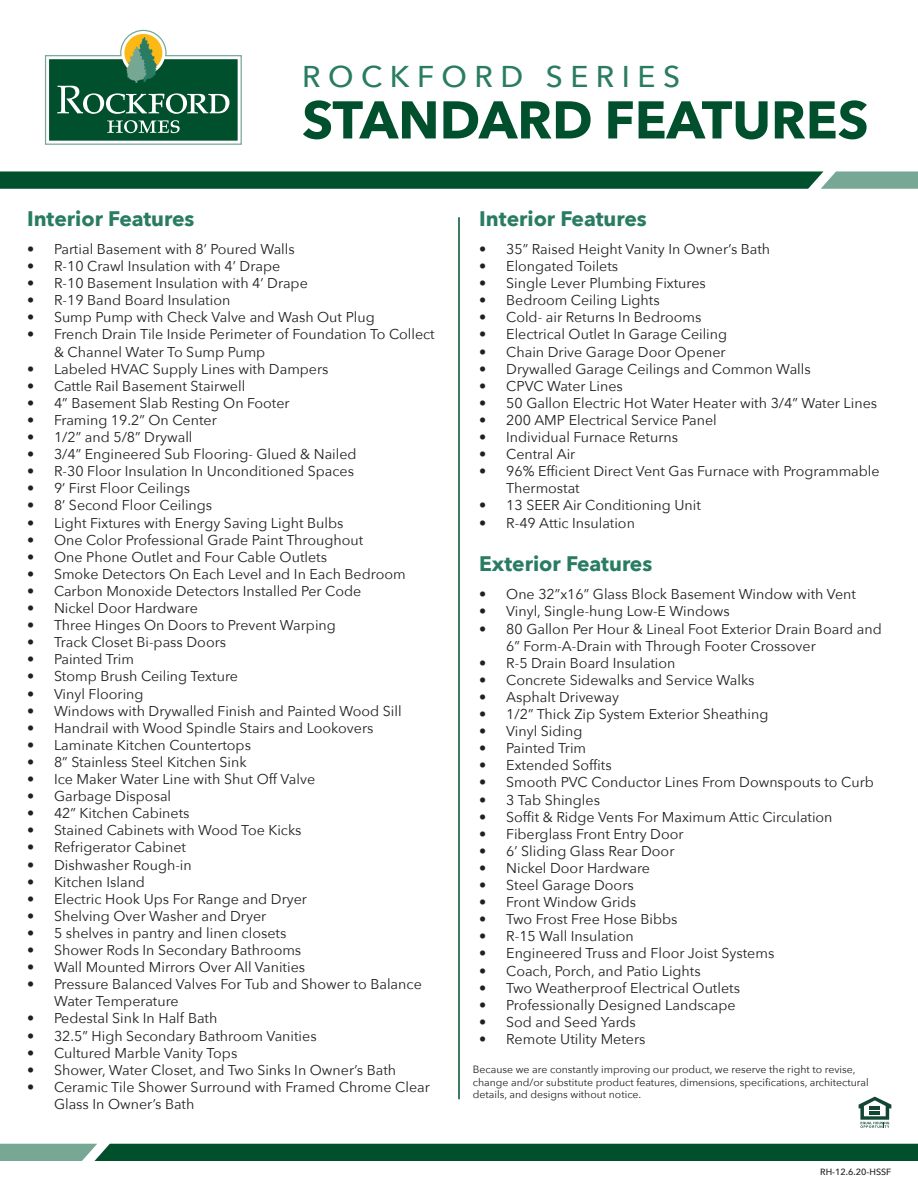
<style>
.page{position:relative;width:918px;height:1188px;background:#fff}
.page>*{position:absolute;margin:0;border:0;box-sizing:border-box;transform-origin:0 0}
.t1{font:700 52.5px "Avenir Next";color:#00502e}
.t2{font:500 30px "Avenir Next";letter-spacing:.25em;color:#297c62}
.t3{font:700 21px "Avenir Next";color:#297c62}
.t4{font:14.25px/17.1px "Avenir Next";color:#231f20}
.t5{font:10.5px/12.6px "Avenir Next";color:#231f20}
.t6{font:500 9px "Avenir Next";color:#231f20}
</style>
<div class="page">
<svg style="left:0;top:171px;width:918px;height:18px;background:#186142"></svg>
<svg style="left:0;top:1144px;width:918px;height:17px;background:#0f5a3b"></svg>
<svg style="left:44px;top:29px;width:198px;height:116px"></svg>
<hr style="left:458px;top:217px;width:2px;height:882px;background:#00502e">
<svg style="left:859px;top:1097px;width:32px;height:31px"></svg>
<hr style="left:870px;top:1106px;width:10px;height:4px;background:#124633">
<hr style="left:870px;top:1111px;width:10px;height:4px;background:#124633">
<p class="t2" style="left:302px;top:52px;width:379px">ROCKFORD SERIES</p>
<p class="t1" style="left:302px;top:75px;width:568px">STANDARD FEATURES</p>
<p class="t3" style="left:27px;top:200px;width:169px">Interior Features</p>
<p class="t4" style="left:27px;top:240px;width:269px">• Partial Basement with 8’ Poured Walls</p>
<p class="t4" style="left:27px;top:257px;width:255px">• R-10 Crawl Insulation with 4’ Drape</p>
<p class="t4" style="left:27px;top:274px;width:282px">• R-10 Basement Insulation with 4’ Drape</p>
<p class="t4" style="left:27px;top:291px;width:205px">• R-19 Band Board Insulation</p>
<p class="t4" style="left:27px;top:308px;width:349px">• Sump Pump with Check Valve and Wash Out Plug</p>
<p class="t4" style="left:54px;top:325px;width:382px;text-indent:-27px">• French Drain Tile Inside Perimeter of Foundation To Collect &amp; Channel Water To Sump Pump</p>
<p class="t4" style="left:27px;top:360px;width:303px">• Labeled HVAC Supply Lines with Dampers</p>
<p class="t4" style="left:27px;top:377px;width:220px">• Cattle Rail Basement Stairwell</p>
<p class="t4" style="left:27px;top:394px;width:264px">• 4” Basement Slab Resting On Footer</p>
<p class="t4" style="left:27px;top:411px;width:191px">• Framing 19.2” On Center</p>
<p class="t4" style="left:27px;top:428px;width:167px">• 1/2” and 5/8” Drywall</p>
<p class="t4" style="left:27px;top:445px;width:331px">• 3/4” Engineered Sub Flooring- Glued &amp; Nailed</p>
<p class="t4" style="left:27px;top:462px;width:329px">• R-30 Floor Insulation In Unconditioned Spaces</p>
<p class="t4" style="left:27px;top:479px;width:165px">• 9’ First Floor Ceilings</p>
<p class="t4" style="left:27px;top:496px;width:187px">• 8’ Second Floor Ceilings</p>
<p class="t4" style="left:27px;top:513px;width:318px">• Light Fixtures with Energy Saving Light Bulbs</p>
<p class="t4" style="left:27px;top:531px;width:338px">• One Color Professional Grade Paint Throughout</p>
<p class="t4" style="left:27px;top:548px;width:302px">• One Phone Outlet and Four Cable Outlets</p>
<p class="t4" style="left:27px;top:565px;width:380px">• Smoke Detectors On Each Level and In Each Bedroom</p>
<p class="t4" style="left:27px;top:582px;width:336px">• Carbon Monoxide Detectors Installed Per Code</p>
<p class="t4" style="left:27px;top:599px;width:172px">• Nickel Door Hardware</p>
<p class="t4" style="left:27px;top:616px;width:310px">• Three Hinges On Doors to Prevent Warping</p>
<p class="t4" style="left:27px;top:633px;width:201px">• Track Closet Bi-pass Doors</p>
<p class="t4" style="left:27px;top:650px;width:108px">• Painted Trim</p>
<p class="t4" style="left:27px;top:667px;width:213px">• Stomp Brush Ceiling Texture</p>
<p class="t4" style="left:27px;top:684px;width:118px">• Vinyl Flooring</p>
<p class="t4" style="left:27px;top:702px;width:376px">• Windows with Drywalled Finish and Painted Wood Sill</p>
<p class="t4" style="left:27px;top:719px;width:348px">• Handrail with Wood Spindle Stairs and Lookovers</p>
<p class="t4" style="left:27px;top:736px;width:226px">• Laminate Kitchen Countertops</p>
<p class="t4" style="left:27px;top:753px;width:221px">• 8” Stainless Steel Kitchen Sink</p>
<p class="t4" style="left:27px;top:770px;width:290px">• Ice Maker Water Line with Shut Off Valve</p>
<p class="t4" style="left:27px;top:787px;width:146px">• Garbage Disposal</p>
<p class="t4" style="left:27px;top:804px;width:164px">• 42” Kitchen Cabinets</p>
<p class="t4" style="left:27px;top:821px;width:276px">• Stained Cabinets with Wood Toe Kicks</p>
<p class="t4" style="left:27px;top:838px;width:161px">• Refrigerator Cabinet</p>
<p class="t4" style="left:27px;top:855px;width:166px">• Dishwasher Rough-in</p>
<p class="t4" style="left:27px;top:873px;width:120px">• Kitchen Island</p>
<p class="t4" style="left:27px;top:890px;width:282px">• Electric Hook Ups For Range and Dryer</p>
<p class="t4" style="left:27px;top:907px;width:241px">• Shelving Over Washer and Dryer</p>
<p class="t4" style="left:27px;top:924px;width:261px">• 5 shelves in pantry and linen closets</p>
<p class="t4" style="left:27px;top:941px;width:276px">• Shower Rods In Secondary Bathrooms</p>
<p class="t4" style="left:27px;top:958px;width:280px">• Wall Mounted Mirrors Over All Vanities</p>
<p class="t4" style="left:54px;top:975px;width:369px;text-indent:-27px">• Pressure Balanced Valves For Tub and Shower to Balance<br>Water Temperature</p>
<p class="t4" style="left:27px;top:1009px;width:192px">• Pedestal Sink In Half Bath</p>
<p class="t4" style="left:27px;top:1026px;width:291px">• 32.5” High Secondary Bathroom Vanities</p>
<p class="t4" style="left:27px;top:1044px;width:212px">• Cultured Marble Vanity Tops</p>
<p class="t4" style="left:27px;top:1061px;width:371px">• Shower, Water Closet, and Two Sinks In Owner’s Bath</p>
<p class="t4" style="left:54px;top:1078px;width:377px;text-indent:-27px">• Ceramic Tile Shower Surround with Framed Chrome Clear<br>Glass In Owner’s Bath</p>
<p class="t3" style="left:479px;top:200px;width:169px">Interior Features</p>
<p class="t4" style="left:479px;top:240px;width:293px">• 35” Raised Height Vanity In Owner’s Bath</p>
<p class="t4" style="left:479px;top:257px;width:141px">• Elongated Toilets</p>
<p class="t4" style="left:479px;top:274px;width:228px">• Single Lever Plumbing Fixtures</p>
<p class="t4" style="left:479px;top:291px;width:182px">• Bedroom Ceiling Lights</p>
<p class="t4" style="left:479px;top:308px;width:224px">• Cold- air Returns In Bedrooms</p>
<p class="t4" style="left:479px;top:325px;width:249px">• Electrical Outlet In Garage Ceiling</p>
<p class="t4" style="left:479px;top:342px;width:248px">• Chain Drive Garage Door Opener</p>
<p class="t4" style="left:479px;top:360px;width:333px">• Drywalled Garage Ceilings and Common Walls</p>
<p class="t4" style="left:479px;top:377px;width:145px">• CPVC Water Lines</p>
<p class="t4" style="left:479px;top:394px;width:399px">• 50 Gallon Electric Hot Water Heater with 3/4” Water Lines</p>
<p class="t4" style="left:479px;top:411px;width:239px">• 200 AMP Electrical Service Panel</p>
<p class="t4" style="left:479px;top:428px;width:200px">• Individual Furnace Returns</p>
<p class="t4" style="left:479px;top:445px;width:98px">• Central Air</p>
<p class="t4" style="left:506px;top:462px;width:375px;text-indent:-27px">• 96% Efficient Direct Vent Gas Furnace with Programmable<br>Thermostat</p>
<p class="t4" style="left:479px;top:496px;width:223px">• 13 SEER Air Conditioning Unit</p>
<p class="t4" style="left:479px;top:513px;width:157px">• R-49 Attic Insulation</p>
<p class="t3" style="left:479px;top:546px;width:175px">Exterior Features</p>
<p class="t4" style="left:479px;top:585px;width:378px">• One 32”x16” Glass Block Basement Window with Vent</p>
<p class="t4" style="left:479px;top:602px;width:252px">• Vinyl, Single-hung Low-E Windows</p>
<p class="t4" style="left:506px;top:619px;width:377px;text-indent:-27px">• 80 Gallon Per Hour &amp; Lineal Foot Exterior Drain Board and<br>6” Form-A-Drain with Through Footer Crossover</p>
<p class="t4" style="left:479px;top:654px;width:198px">• R-5 Drain Board Insulation</p>
<p class="t4" style="left:479px;top:671px;width:277px">• Concrete Sidewalks and Service Walks</p>
<p class="t4" style="left:479px;top:688px;width:141px">• Asphalt Driveway</p>
<p class="t4" style="left:479px;top:705px;width:291px">• 1/2” Thick Zip System Exterior Sheathing</p>
<p class="t4" style="left:479px;top:722px;width:105px">• Vinyl Siding</p>
<p class="t4" style="left:479px;top:739px;width:108px">• Painted Trim</p>
<p class="t4" style="left:479px;top:756px;width:134px">• Extended Soffits</p>
<p class="t4" style="left:479px;top:773px;width:396px">• Smooth PVC Conductor Lines From Downspouts to Curb</p>
<p class="t4" style="left:479px;top:790px;width:122px">• 3 Tab Shingles</p>
<p class="t4" style="left:479px;top:808px;width:355px">• Soffit &amp; Ridge Vents For Maximum Attic Circulation</p>
<p class="t4" style="left:479px;top:825px;width:206px">• Fiberglass Front Entry Door</p>
<p class="t4" style="left:479px;top:842px;width:197px">• 6’ Sliding Glass Rear Door</p>
<p class="t4" style="left:479px;top:859px;width:172px">• Nickel Door Hardware</p>
<p class="t4" style="left:479px;top:876px;width:156px">• Steel Garage Doors</p>
<p class="t4" style="left:479px;top:893px;width:159px">• Front Window Grids</p>
<p class="t4" style="left:479px;top:910px;width:200px">• Two Frost Free Hose Bibbs</p>
<p class="t4" style="left:479px;top:927px;width:156px">• R-15 Wall Insulation</p>
<p class="t4" style="left:479px;top:944px;width:297px">• Engineered Truss and Floor Joist Systems</p>
<p class="t4" style="left:479px;top:961px;width:223px">• Coach, Porch, and Patio Lights</p>
<p class="t4" style="left:479px;top:979px;width:262px">• Two Weatherproof Electrical Outlets</p>
<p class="t4" style="left:479px;top:996px;width:258px">• Professionally Designed Landscape</p>
<p class="t4" style="left:479px;top:1013px;width:158px">• Sod and Seed Yards</p>
<p class="t4" style="left:479px;top:1030px;width:168px">• Remote Utility Meters</p>
<p class="t5" style="left:473px;top:1063px;width:397px">Because we are constantly improving our product, we reserve the right to revise, change and/or substitute product features, dimensions, specifications, architectural details, and designs without notice.</p>
<p class="t6" style="left:820px;top:1164px;width:73px">RH-12.6.20-HSSF</p>
</div>
